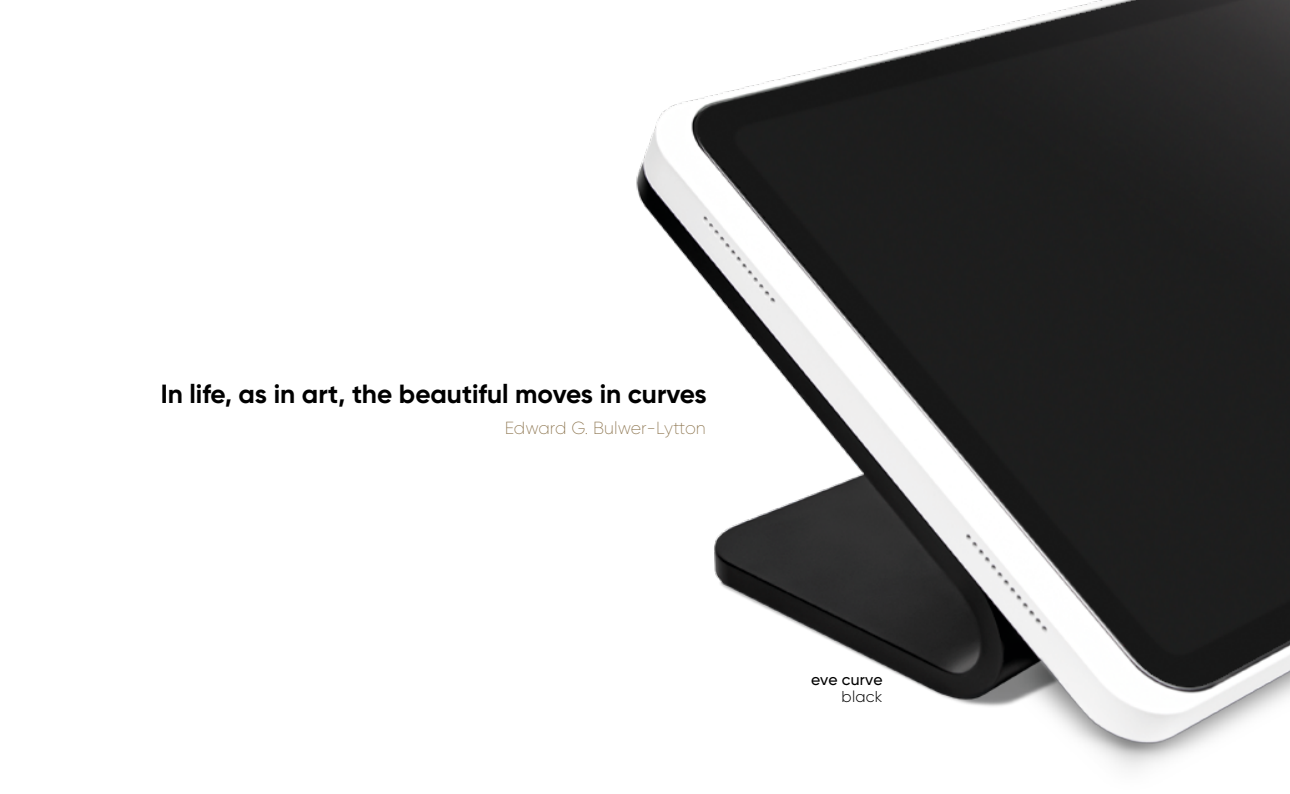
<style>
.page{position:relative;width:1290px;height:794px;background:#fff}
.page>*{position:absolute;margin:0;border:0;box-sizing:border-box;transform-origin:0 0}
.t1{font:700 26.25px "Gilroy";color:#000}
.t2{font:200 17.5px "Gilroy";color:#8a724b}
.t3{font:500 15.75px "Gilroy";letter-spacing:.005em;color:#000}
.t4{font:300 15.75px "Gilroy";letter-spacing:.015em;color:#000}
</style>
<div class="page">
<img style="left:636px;top:0;width:654px;height:769px">
<p class="t1" style="left:161px;top:377px;width:548px">In life, as in art, the beautiful moves in curves</p>
<p class="t2" style="left:505px;top:417px;width:203px">Edward G. Bulwer-Lytton</p>
<p class="t3" style="left:811px;top:669px;width:73px">eve curve</p>
<p class="t4" style="left:841px;top:687px;width:42px">black</p>
</div>
